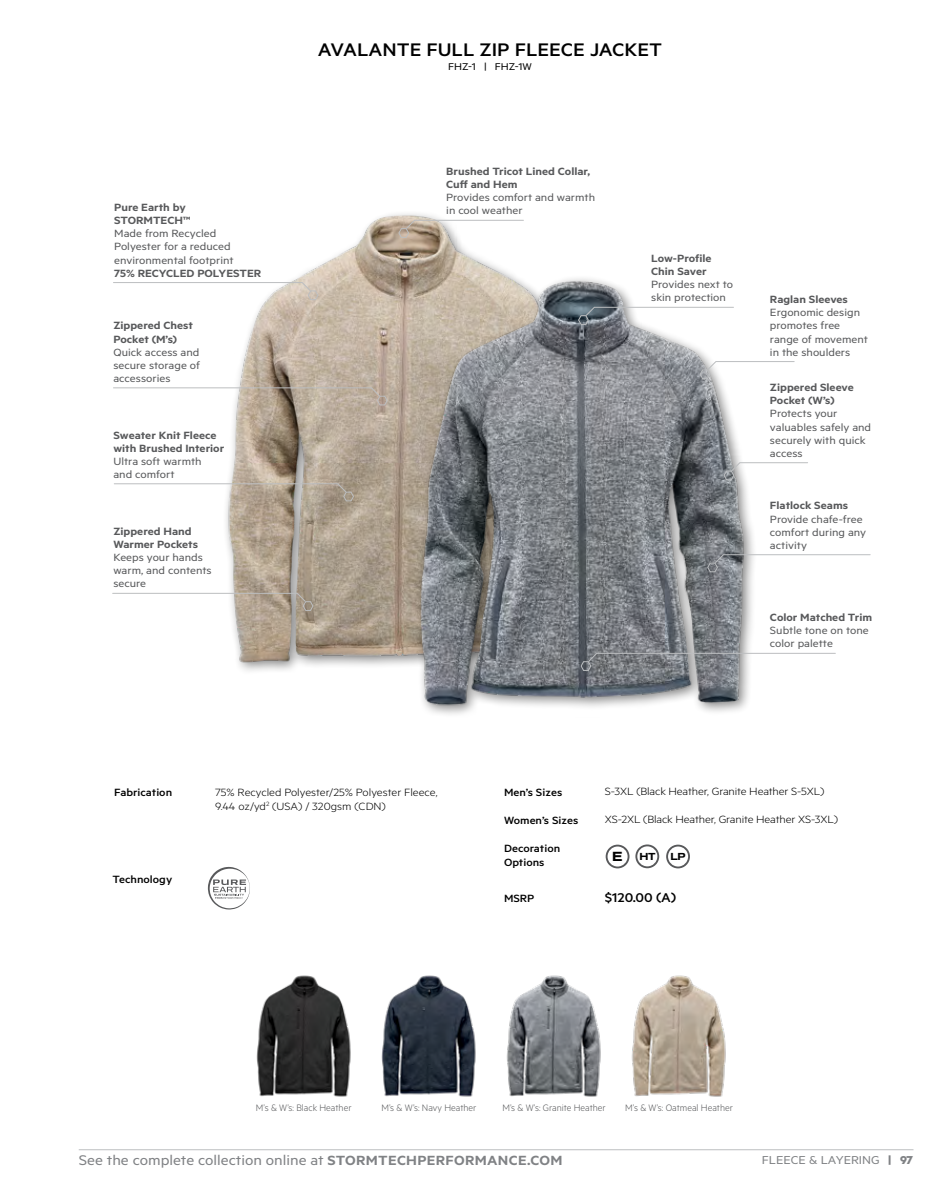
<style>
.page{position:relative;width:945px;height:1197px;background:#fff}
.page>*{position:absolute;margin:0;border:0;box-sizing:border-box;transform-origin:0 0}
.t1{font:500 20.47px "Metric";color:#000;scale:1.11 1}
.t2{font:15.75px "Metric";color:#808285;scale:1.11 1}
.t3{font:500 14.35px "Metric";color:#000;scale:1.11 1}
.t4{font:12.95px "Metric";color:#808285;scale:1.11 1}
.t5{font:11.9px/13.1px "Metric";color:#58595b;scale:1.11 1}
.t6{font:600 11.9px/13.1px "Metric";color:#58595b;scale:1.11 1}
.t7{font:300 11.9px/14px "Metric";letter-spacing:-.01em;color:#000;scale:1.11 1}
.t8{font:500 11.9px "Metric";color:#000;scale:1.11 1}
.t9{font:11.03px "Metric";color:#000;scale:1.11 1}
.t10{font:300 10.5px "Metric";color:#58595b}
.t11{font:700 9.45px "Aero";letter-spacing:-.03em;color:#000}
.s1{font-size:12.25px}
.s2{font-weight:600;font-size:15.05px}
.s3{font-weight:700}
</style>
<div class="page">
<svg style="left:606px;top:844px;width:53px;height:24px"></svg>
<svg style="left:666px;top:845px;width:24px;height:23px"></svg>
<img style="left:226px;top:213px;width:258px;height:458px">
<img style="left:398px;top:261px;width:356px;height:454px">
<svg style="left:113px;top:282px;width:206px;height:19px"></svg>
<svg style="left:113px;top:387px;width:275px;height:19px"></svg>
<svg style="left:112px;top:592px;width:202px;height:19px"></svg>
<svg style="left:114px;top:483px;width:240px;height:19px"></svg>
<svg style="left:578px;top:306px;width:156px;height:19px"></svg>
<svg style="left:398px;top:219px;width:126px;height:19px"></svg>
<svg style="left:723px;top:462px;width:85px;height:19px"></svg>
<svg style="left:707px;top:554px;width:164px;height:19px"></svg>
<svg style="left:580px;top:652px;width:256px;height:19px"></svg>
<svg style="left:699px;top:361px;width:96px;height:19px"></svg>
<svg style="left:208px;top:867px;width:42px;height:43px"></svg>
<img style="left:256px;top:975px;width:95px;height:122px">
<img style="left:381px;top:975px;width:95px;height:122px">
<img style="left:506px;top:975px;width:95px;height:122px">
<img style="left:631px;top:975px;width:95px;height:122px">
<hr style="left:79px;top:1149px;width:835px;height:1px;background:#bcbec0">
<p class="t6" style="left:114px;top:200px;width:70px">Pure Earth by<br>STORMTECH™</p>
<p class="t5" style="left:114px;top:227px;width:109px">Made from Recycled<br>Polyester for a reduced environmental footprint</p>
<p class="t6" style="left:114px;top:266px;width:134px">75% RECYCLED POLYESTER</p>
<p class="t6" style="left:113px;top:319px;width:73px">Zippered Chest<br>Pocket (M’s)</p>
<p class="t5" style="left:113px;top:345px;width:79px;text-align:justify">Quick access and secure storage of accessories</p>
<p class="t6" style="left:113px;top:428px;width:101px">Sweater Knit Fleece with Brushed Interior</p>
<p class="t5" style="left:113px;top:454px;width:81px">Ultra soft warmth and comfort</p>
<p class="t6" style="left:113px;top:524px;width:78px">Zippered Hand<br>Warmer Pockets</p>
<p class="t5" style="left:113px;top:551px;width:90px">Keeps your hands warm, and contents secure</p>
<h1 class="t1" style="left:318px;top:38px;width:312px">AVALANTE FULL ZIP FLEECE JACKET</h1>
<p class="t9" style="left:448px;top:60px;width:77px">FHZ-1 | FHZ-1W</p>
<p class="t6" style="left:446px;top:164px;width:131px">Brushed Tricot Lined Collar,<br>Cuff and Hem</p>
<p class="t5" style="left:446px;top:191px;width:136px">Provides comfort and warmth in cool weather</p>
<p class="t6" style="left:651px;top:251px;width:56px">Low-Profile<br>Chin Saver</p>
<p class="t5" style="left:651px;top:278px;width:75px">Provides next to skin protection</p>
<p class="t6" style="left:770px;top:293px;width:72px">Raglan Sleeves</p>
<p class="t5" style="left:770px;top:306px;width:90px">Ergonomic design promotes free range of movement in the shoulders</p>
<p class="t6" style="left:770px;top:381px;width:77px">Zippered Sleeve<br>Pocket (W’s)</p>
<p class="t5" style="left:770px;top:407px;width:93px">Protects your valuables safely and securely with quick access</p>
<p class="t6" style="left:770px;top:499px;width:72px">Flatlock Seams</p>
<p class="t5" style="left:770px;top:512px;width:88px">Provide chafe-free comfort during any activity</p>
<p class="t6" style="left:770px;top:611px;width:94px">Color Matched Trim</p>
<p class="t5" style="left:770px;top:624px;width:90px">Subtle tone on tone color palette</p>
<p class="t8" style="left:114px;top:785px;width:54px">Fabrication</p>
<p class="t7" style="left:215px;top:785px;width:202px">75% Recycled Polyester/25% Polyester Fleece,<br>9.44 oz/yd<sup>2</sup> (USA) / 320gsm (CDN)</p>
<p class="t8" style="left:113px;top:872px;width:55px">Technology</p>
<p class="t8" style="left:504px;top:785px;width:54px">Men’s Sizes</p>
<p class="t7" style="left:605px;top:784px;width:200px">S-3XL (Black Heather, Granite Heather S-5XL)</p>
<p class="t8" style="left:504px;top:813px;width:69px">Women’s Sizes</p>
<p class="t7" style="left:605px;top:812px;width:212px">XS-2XL (Black Heather, Granite Heather XS-3XL)</p>
<p class="t8" style="left:504px;top:841px;width:52px">Decoration</p>
<p class="t11" style="left:590px;top:851px;width:65px"><span class="s1">E EE</span>HT HT</p>
<p class="t11" style="left:639px;top:851px;width:72px">HTSP SPSPLP LPLP</p>
<p class="t8" style="left:504px;top:855px;width:38px">Options</p>
<p class="t8" style="left:504px;top:891px;width:29px">MSRP</p>
<p class="t3" style="left:605px;top:889px;width:66px">$120.00 (A)</p>
<p class="t10" style="left:256px;top:1102px;width:97px">M’s &amp; W’s: Black Heather</p>
<p class="t10" style="left:381px;top:1102px;width:96px">M’s &amp; W’s: Navy Heather</p>
<p class="t10" style="left:502px;top:1102px;width:105px">M’s &amp; W’s: Granite Heather</p>
<p class="t10" style="left:625px;top:1102px;width:109px">M’s &amp; W’s: Oatmeal Heather</p>
<h2 class="t2" style="left:79px;top:1151px;width:437px">See the complete collection online at <span class="s2">STORMTECHPERFORMANCE.COM</span></h2>
<p class="t4" style="left:762px;top:1152px;width:138px">FLEECE &amp; LAYERING <span class="s3">| 97</span></p>
</div>
